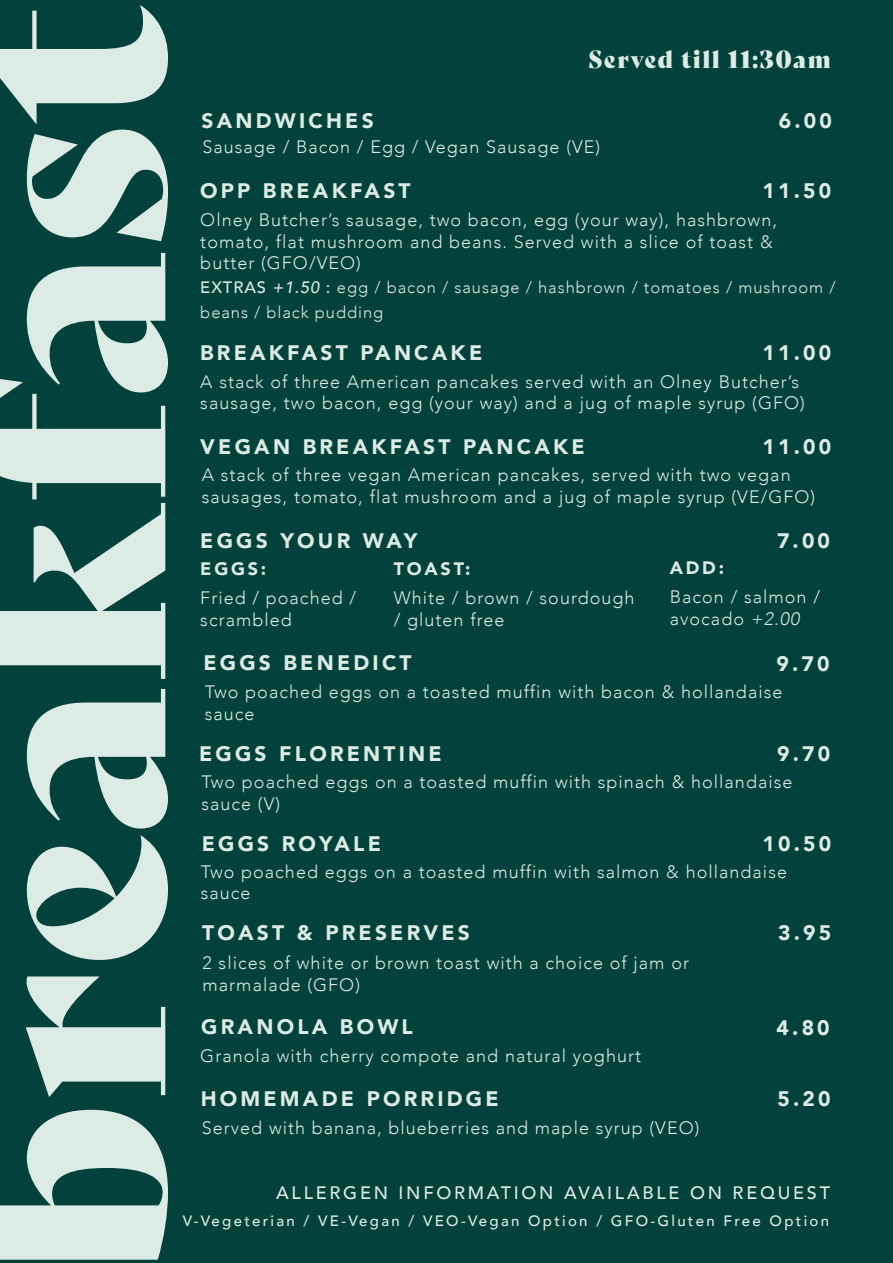
<style>
.page{position:relative;width:893px;height:1263px;background:#02413c}
.page>*{position:absolute;margin:0;border:0;box-sizing:border-box;transform-origin:0 0}
.t1{font:271.5px "Bely Display";color:#dcebe3}
.t2{font:24px "Bely Display";letter-spacing:.055em;color:#dcebe3}
.t3{font:900 21px "Avenir";letter-spacing:.15em;color:#dcebe3}
.t4{font:300 18px/21.6px "Avenir";letter-spacing:.055em;color:#dcebe3}
.t5{font:500 18px "Avenir";letter-spacing:.15em;color:#dcebe3}
.t6{font:900 18px "Avenir";letter-spacing:.15em;color:#dcebe3}
.t7{font:300 16.5px/25.2px "Avenir";letter-spacing:.055em;color:#dcebe3}
.t8{font:500 15px "Avenir";letter-spacing:.15em;color:#dcebe3}
.s1{font-weight:500}
.s2{font-weight:500;font-style:italic}
.s3{font-style:italic}
</style>
<div class="page">
<h1 class="t1" style="left:-152px;top:1276px;width:1272px;rotate:-90deg">breakfast</h1>
<p class="t3" style="left:202px;top:103px;width:174px">SANDWICHES</p>
<h2 class="t2" style="left:588px;top:40px;width:244px">Served till 11:30am</h2>
<p class="t3" style="left:779px;top:102px;width:55px">6.00</p>
<p class="t4" style="left:202px;top:136px;width:399px">Sausage / Bacon / Egg / Vegan Sausage (VE)</p>
<p class="t3" style="left:200px;top:172px;width:212px">OPP BREAKFAST</p>
<p class="t3" style="left:763px;top:173px;width:70px">11.50</p>
<p class="t4" style="left:200px;top:209px;width:578px">Olney Butcher’s sausage, two bacon, egg (your way), hashbrown, tomato, flat mushroom and beans. Served with a slice of toast &amp; butter (GFO/VEO)</p>
<p class="t7" style="left:200px;top:275px;width:637px"><span class="s1">EXTRAS</span> <span class="s2">+1.50</span> <span class="s1">:</span> egg / bacon / sausage / hashbrown / tomatoes / mushroom / beans / black pudding</p>
<p class="t3" style="left:200px;top:335px;width:284px">BREAKFAST PANCAKE</p>
<p class="t3" style="left:763px;top:335px;width:70px">11.00</p>
<p class="t4" style="left:200px;top:371px;width:606px">A stack of three American pancakes served with an Olney Butcher’s sausage, two bacon, egg (your way) and a jug of maple syrup (GFO)</p>
<p class="t3" style="left:200px;top:428px;width:386px">VEGAN BREAKFAST PANCAKE</p>
<p class="t3" style="left:763px;top:429px;width:70px">11.00</p>
<p class="t4" style="left:202px;top:464px;width:615px">A stack of three vegan American pancakes, served with two vegan sausages, tomato, flat mushroom and a jug of maple syrup (VE/GFO)</p>
<p class="t3" style="left:200px;top:522px;width:219px">EGGS YOUR WAY</p>
<p class="t3" style="left:777px;top:522px;width:55px">7.00</p>
<p class="t6" style="left:200px;top:553px;width:67px">EGGS:</p>
<p class="t6" style="left:394px;top:553px;width:78px">TOAST:</p>
<p class="t6" style="left:670px;top:552px;width:56px">ADD:</p>
<p class="t4" style="left:200px;top:587px;width:157px">Fried / poached / scrambled</p>
<p class="t4" style="left:394px;top:587px;width:242px">White / brown / sourdough / gluten free</p>
<p class="t4" style="left:670px;top:586px;width:152px">Bacon / salmon / avocado <span class="s3">+2.00</span></p>
<p class="t3" style="left:203px;top:645px;width:210px">EGGS BENEDICT</p>
<p class="t3" style="left:776px;top:645px;width:55px">9.70</p>
<p class="t4" style="left:205px;top:681px;width:579px">Two poached eggs on a toasted muffin with bacon &amp; hollandaise sauce</p>
<p class="t3" style="left:199px;top:735px;width:244px">EGGS FLORENTINE</p>
<p class="t4" style="left:201px;top:771px;width:592px">Two poached eggs on a toasted muffin with spinach &amp; hollandaise sauce (V)</p>
<p class="t3" style="left:777px;top:735px;width:55px">9.70</p>
<p class="t3" style="left:202px;top:826px;width:181px">EGGS ROYALE</p>
<p class="t3" style="left:762px;top:826px;width:70px">10.50</p>
<p class="t4" style="left:201px;top:861px;width:588px">Two poached eggs on a toasted muffin with salmon &amp; hollandaise sauce</p>
<p class="t3" style="left:202px;top:915px;width:269px">TOAST &amp; PRESERVES</p>
<p class="t4" style="left:203px;top:952px;width:488px">2 slices of white or brown toast with a choice of jam or marmalade (GFO)</p>
<p class="t3" style="left:201px;top:1009px;width:213px">GRANOLA BOWL</p>
<p class="t4" style="left:200px;top:1045px;width:442px">Granola with cherry compote and natural yoghurt</p>
<p class="t3" style="left:201px;top:1081px;width:299px">HOMEMADE PORRIDGE</p>
<p class="t4" style="left:202px;top:1117px;width:499px">Served with banana, blueberries and maple syrup (VEO)</p>
<p class="t3" style="left:778px;top:915px;width:55px">3.95</p>
<p class="t3" style="left:777px;top:1009px;width:55px">4.80</p>
<p class="t3" style="left:777px;top:1081px;width:55px">5.20</p>
<p class="t5" style="left:276px;top:1177px;width:555px">ALLERGEN INFORMATION AVAILABLE ON REQUEST</p>
<p class="t8" style="left:183px;top:1207px;width:648px">V-Vegeterian / VE-Vegan / VEO-Vegan Option / GFO-Gluten Free Option</p>
</div>
